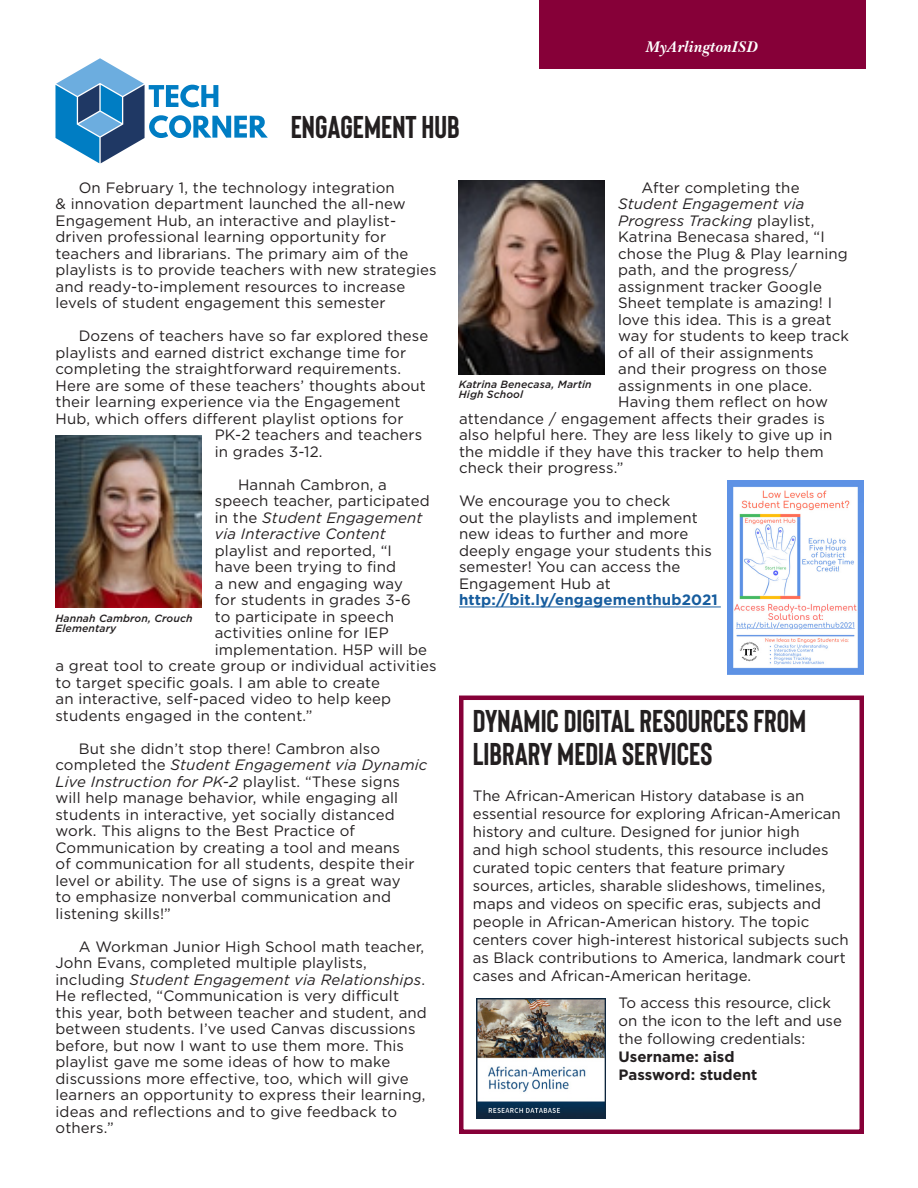
<style>
.page{position:relative;width:918px;height:1188px;background:#fff}
.page>*{position:absolute;margin:0;border:0;box-sizing:border-box;transform-origin:0 0}
.t1{font:700 31.5px/33px "Bison";color:#231f20}
.t2{font:italic 700 15.75px "Baskerville BT";color:#fff}
.t3{font:15px/16.5px "Gotham";letter-spacing:.01em;color:#231f20}
.t4{font:italic 15px "Gotham";letter-spacing:.01em;color:#231f20}
.t5{font:700 15px "Gotham";letter-spacing:.01em;color:#175d9e}
.t6{font:700 15px "Gotham";color:#231f20}
.t7{font:italic 500 10.5px/10.5px "Gotham";letter-spacing:.01em;color:#231f20}
.s1{font-style:normal}
.s2{font-style:italic}
</style>
<div class="page">
<div style="left:539px;top:0;width:327px;height:69px;background:#860038"></div>
<svg style="left:55px;top:58px;width:213px;height:105px"></svg>
<div style="left:459px;top:696px;width:405px;height:438px;border:4px solid #860038"></div>
<img style="left:476px;top:999px;width:129px;height:119px">
<hr style="left:459px;top:607px;width:262px;height:1px;background:#175d9e">
<img style="left:56px;top:436px;width:145px;height:172px">
<img style="left:459px;top:180px;width:146px;height:194px">
<img style="left:728px;top:481px;width:136px;height:194px">
<p class="t1" style="left:291px;top:110px;width:170px">ENGAGEMENT HUB</p>
<p class="t2" style="left:646px;top:37px;width:114px">MyArlingtonISD</p>
<p class="t3" style="left:56px;top:179px;width:383px;text-indent:23px">On February 1, the technology integration<br>&amp; innovation department launched the all-new Engagement Hub, an interactive and playlist&shy;driven professional learning opportunity for teachers and librarians. The primary aim of the playlists is to provide teachers with new strategies and ready-to-implement resources to increase levels of student engagement this semester</p>
<p class="t3" style="left:79px;top:328px;width:351px">Dozens of teachers have so far explored these</p>
<p class="t3" style="left:56px;top:344px;width:352px">playlists and earned district exchange time for</p>
<p class="t3" style="left:56px;top:361px;width:347px">completing the straightforward requirements.</p>
<p class="t3" style="left:56px;top:377px;width:372px">Here are some of these teachers’ thoughts about</p>
<p class="t3" style="left:56px;top:394px;width:347px">their learning experience via the Engagement</p>
<p class="t3" style="left:56px;top:410px;width:349px">Hub, which offers different playlist options for</p>
<p class="t3" style="left:215px;top:427px;width:209px">PK-2 teachers and teachers</p>
<p class="t3" style="left:215px;top:443px;width:109px">in grades 3-12.</p>
<p class="t3" style="left:238px;top:476px;width:150px">Hannah Cambron, a</p>
<p class="t3" style="left:215px;top:493px;width:217px">speech teacher, participated</p>
<p class="t4" style="left:215px;top:508px;width:209px"><span class="s1">in the</span> Student Engagement</p>
<p class="t4" style="left:215px;top:525px;width:173px">via Interactive Content</p>
<p class="t3" style="left:215px;top:542px;width:179px">playlist and reported, “I</p>
<p class="t3" style="left:215px;top:559px;width:183px">have been trying to find</p>
<p class="t3" style="left:215px;top:575px;width:190px">a new and engaging way</p>
<p class="t3" style="left:215px;top:592px;width:197px">for students in grades 3-6</p>
<p class="t3" style="left:215px;top:608px;width:181px">to participate in speech</p>
<p class="t3" style="left:215px;top:625px;width:175px">activities online for IEP</p>
<p class="t3" style="left:215px;top:641px;width:214px">implementation. H5P will be</p>
<p class="t3" style="left:56px;top:658px;width:383px">a great tool to create group or individual activities</p>
<p class="t3" style="left:56px;top:674px;width:326px">to target specific goals. I am able to create</p>
<p class="t3" style="left:56px;top:691px;width:337px">an interactive, self-paced video to help keep</p>
<p class="t3" style="left:56px;top:707px;width:258px">students engaged in the content.”</p>
<p class="t3" style="left:56px;top:740px;width:373px;text-indent:23px">But she didn’t stop there! Cambron also completed the <span class="s2">Student Engagement via Dynamic Live Instruction for PK-2</span> playlist. “These signs will help manage behavior, while engaging all students in interactive, yet socially distanced work. This aligns to the Best Practice of Communication by creating a tool and means<br>of communication for all students, despite their level or ability. The use of signs is a great way<br>to emphasize nonverbal communication and listening skills!”</p>
<p class="t3" style="left:56px;top:938px;width:373px;text-indent:23px">A Workman Junior High School math teacher, John Evans, completed multiple playlists, including <span class="s2">Student Engagement via Relationships</span>.<br>He reflected, “Communication is very difficult this year, both between teacher and student, and between students. I’ve used Canvas discussions before, but now I want to use them more. This playlist gave me some ideas of how to make discussions more effective, too, which will give learners an opportunity to express their learning, ideas and reflections and to give feedback to others.”</p>
<p class="t7" style="left:56px;top:613px;width:139px">Hannah Cambron, Crouch<br>Elementary</p>
<p class="t3" style="left:641px;top:179px;width:160px">After completing the</p>
<p class="t4" style="left:618px;top:195px;width:188px">Student Engagement via</p>
<p class="t4" style="left:618px;top:211px;width:198px">Progress Tracking <span class="s1">playlist,</span></p>
<p class="t3" style="left:618px;top:229px;width:208px">Katrina Benecasa shared, “I</p>
<p class="t3" style="left:618px;top:245px;width:231px">chose the Plug &amp; Play learning</p>
<p class="t3" style="left:618px;top:262px;width:180px">path, and the progress/</p>
<p class="t3" style="left:618px;top:278px;width:205px">assignment tracker Google</p>
<p class="t3" style="left:618px;top:295px;width:215px">Sheet template is amazing! I</p>
<p class="t3" style="left:618px;top:311px;width:215px">love this idea. This is a great</p>
<p class="t3" style="left:618px;top:328px;width:233px">way for students to keep track</p>
<p class="t3" style="left:618px;top:344px;width:197px">of all of their assignments</p>
<p class="t3" style="left:618px;top:361px;width:211px">and their progress on those</p>
<p class="t3" style="left:618px;top:377px;width:195px">assignments in one place.</p>
<p class="t3" style="left:618px;top:394px;width:211px">Having them reflect on how</p>
<p class="t3" style="left:459px;top:410px;width:367px">attendance / engagement affects their grades is</p>
<p class="t3" style="left:459px;top:427px;width:375px">also helpful here. They are less likely to give up in</p>
<p class="t3" style="left:459px;top:443px;width:366px">the middle if they have this tracker to help them</p>
<p class="t3" style="left:459px;top:460px;width:166px">check their progress.”</p>
<p class="t3" style="left:459px;top:493px;width:255px">We encourage you to check<br>out the playlists and implement new ideas to further and more deeply engage your students this semester! You can access the<br>Engagement Hub at</p>
<p class="t5" style="left:459px;top:590px;width:260px">http://bit.ly/engagementhub2021</p>
<p class="t7" style="left:459px;top:379px;width:134px">Katrina Benecasa, Martin<br>High School</p>
<p class="t1" style="left:473px;top:703px;width:335px">DYNAMIC DIGITAL RESOURCES FROM<br>LIBRARY MEDIA SERVICES</p>
<p class="t3" style="left:473px;top:786px;width:377px;line-height:18px">The African-American History database is an essential resource for exploring African-American history and culture. Designed for junior high<br>and high school students, this resource includes curated topic centers that feature primary sources, articles, sharable slideshows, timelines, maps and videos on specific eras, subjects and people in African-American history. The topic centers cover high-interest historical subjects such as Black contributions to America, landmark court cases and African-American heritage.</p>
<p class="t3" style="left:619px;top:993px;width:225px;line-height:18px">To access this resource, click on the icon to the left and use the following credentials:</p>
<p class="t6" style="left:619px;top:1047px;width:118px">Username: aisd</p>
<p class="t6" style="left:619px;top:1065px;width:140px">Password: student</p>
</div>
